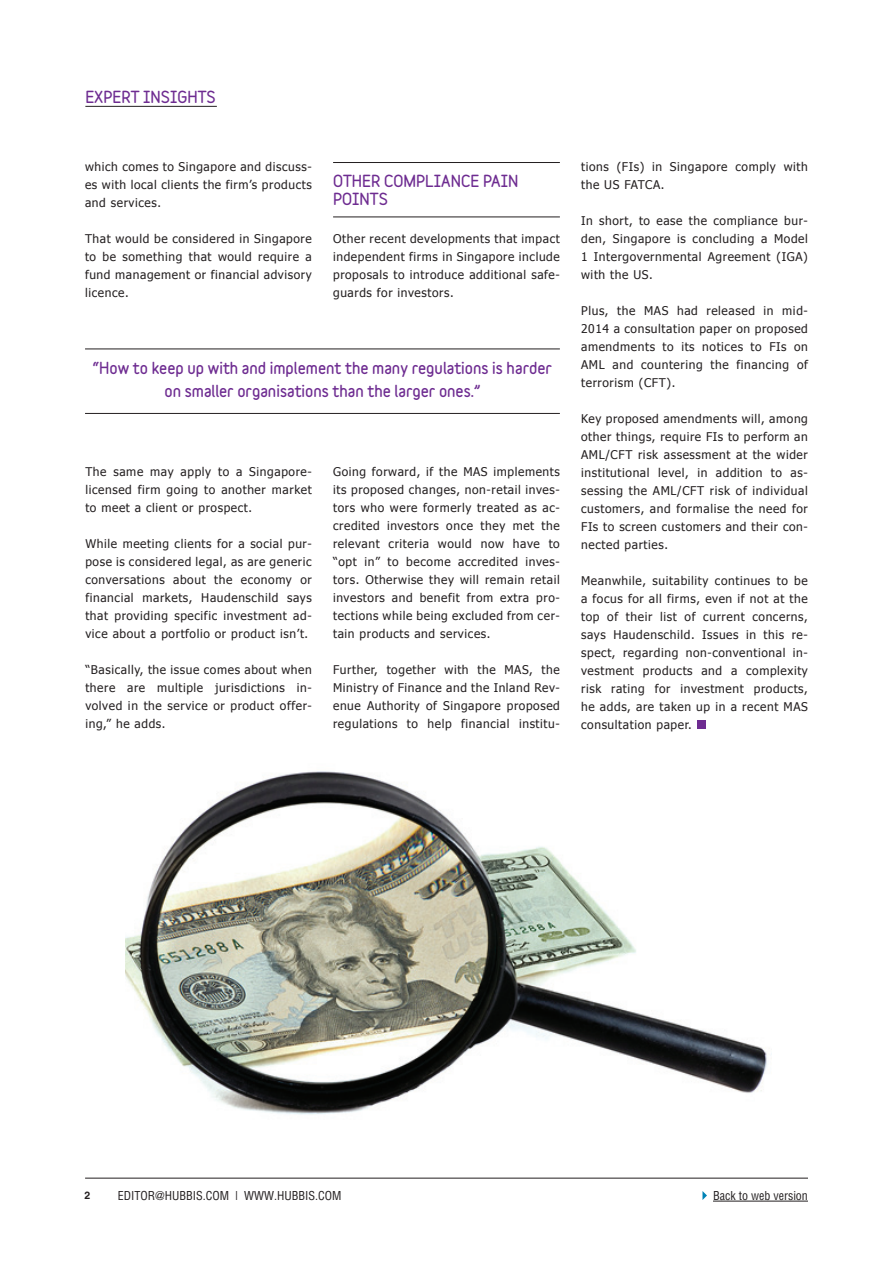
<style>
.page{position:relative;width:893px;height:1263px;background:#fff}
.page>*{position:absolute;margin:0;border:0;box-sizing:border-box;transform-origin:0 0}
.t1{font:900 15px/18px "Variable";color:#6e2c91}
.t2{font:12px/18px "Tahoma";letter-spacing:.05em;color:#231f20;text-align:justify}
.t3{font:condensed 12px "Helvetica";color:#231f20}
.t4{font:700 10.5px "Helvetica";color:#231f20}
</style>
<div class="page">
<hr style="left:85px;top:1178px;width:723px;height:1px;background:#231f20">
<hr style="left:85px;top:106px;width:132px;height:1px;background:#231f20">
<hr style="left:333px;top:162px;width:227px;height:1px;background:#231f20">
<hr style="left:333px;top:217px;width:227px;height:1px;background:#231f20">
<div style="left:697px;top:720px;width:8px;height:9px;background:#6e2c91"></div>
<hr style="left:85px;top:349px;width:475px;height:1px;background:#231f20">
<hr style="left:85px;top:413px;width:475px;height:1px;background:#231f20">
<img style="left:126px;top:771px;width:641px;height:344px">
<hr style="left:713px;top:1201px;width:95px;height:1px;background:#231f20">
<svg style="left:702px;top:1191px;width:5px;height:9px"></svg>
<p class="t1" style="left:85px;top:88px;width:132px">Expert Insights</p>
<p class="t2" style="left:85px;top:157px;width:228px">which comes to Singapore and discuss&shy;es with local clients the firm’s products and services.</p>
<p class="t2" style="left:85px;top:229px;width:228px">That would be considered in Singapore to be something that would require a fund management or financial advisory licence.</p>
<p class="t1" style="left:333px;top:171px;width:187px">Other compliance pain points</p>
<p class="t2" style="left:333px;top:229px;width:228px">Other recent developments that impact independent firms in Singapore include proposals to introduce additional safe&shy;guards for investors.</p>
<p class="t1" style="left:93px;top:357px;width:461px;line-height:22.5px;text-align:center">“How to keep up with and implement the many regulations is harder on smaller organisations than the larger ones.”</p>
<p class="t2" style="left:85px;top:462px;width:228px">The same may apply to a Singapore&shy;licensed firm going to another market to meet a client or prospect.</p>
<p class="t2" style="left:85px;top:534px;width:228px">While meeting clients for a social pur&shy;pose is considered legal, as are generic conversations about the economy or financial markets, Haudenschild says that providing specific investment ad&shy;vice about a portfolio or product isn’t.</p>
<p class="t2" style="left:85px;top:660px;width:228px">“Basically, the issue comes about when there are multiple jurisdictions in&shy;volved in the service or product offer&shy;ing,” he adds.</p>
<p class="t2" style="left:333px;top:462px;width:228px">Going forward, if the MAS implements its proposed changes, non-retail inves&shy;tors who were formerly treated as ac&shy;credited investors once they met the relevant criteria would now have to “opt in” to become accredited inves&shy;tors. Otherwise they will remain retail investors and benefit from extra pro&shy;tections while being excluded from cer&shy;tain products and services.</p>
<p class="t2" style="left:333px;top:660px;width:228px">Further, together with the MAS, the Ministry of Finance and the Inland Rev&shy;enue Authority of Singapore proposed regulations to help financial institu-</p>
<p class="t2" style="left:581px;top:157px;width:228px">tions (FIs) in Singapore comply with the US FATCA.</p>
<p class="t2" style="left:581px;top:211px;width:228px">In short, to ease the compliance bur&shy;den, Singapore is concluding a Model 1 Intergovernmental Agreement (IGA) with the US.</p>
<p class="t2" style="left:581px;top:301px;width:228px">Plus, the MAS had released in mid-2014 a consultation paper on proposed amendments to its notices to FIs on AML and countering the financing of terrorism (CFT).</p>
<p class="t2" style="left:581px;top:409px;width:228px">Key proposed amendments will, among other things, require FIs to perform an AML/CFT risk assessment at the wider institutional level, in addition to as&shy;sessing the AML/CFT risk of individual customers, and formalise the need for FIs to screen customers and their con&shy;nected parties.</p>
<p class="t2" style="left:581px;top:571px;width:228px">Meanwhile, suitability continues to be a focus for all firms, even if not at the top of their list of current concerns, says Haudenschild. Issues in this re&shy;spect, regarding non-conventional in&shy;vestment products and a complexity risk rating for investment products, he adds, are taken up in a recent MAS consultation paper.</p>
<p class="t3" style="left:118px;top:1188px;width:225px">EDITOR@HUBBIS.COM | WWW.HUBBIS.COM</p>
<p class="t4" style="left:84px;top:1189px;width:7px">2</p>
<p class="t3" style="left:713px;top:1188px;width:96px">BACK TO WEB VERSION</p>
</div>
